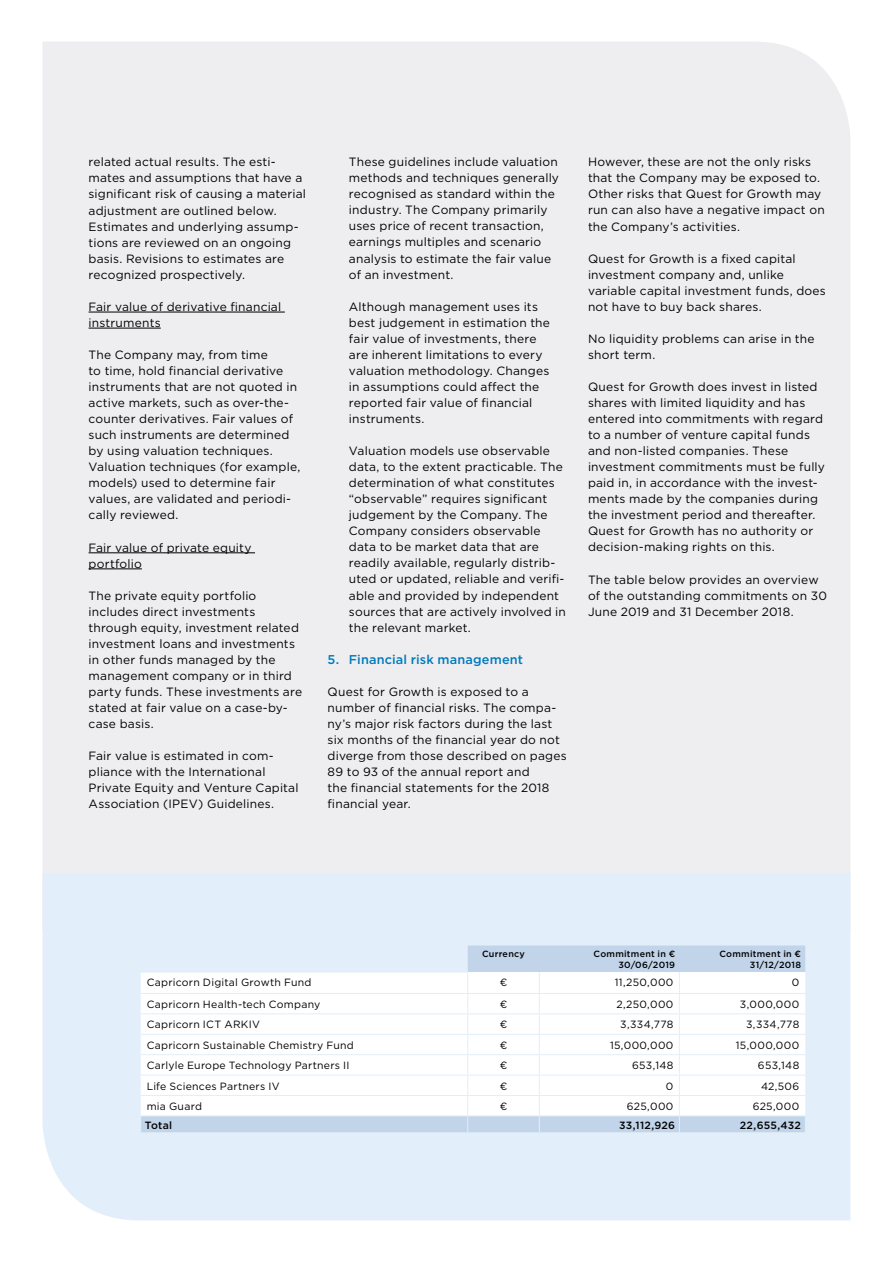
<style>
.page{position:relative;width:893px;height:1263px;background:#fff}
.page>*{position:absolute;margin:0;border:0;box-sizing:border-box;transform-origin:0 0}
.t1{font:500 12.75px "Gotham";letter-spacing:.01em;color:#007abc}
.t2{font:12px/16px "Gotham";letter-spacing:.015em;color:#000}
.t3{font:10.5px "Gotham";letter-spacing:.025em;color:#000}
.t4{font:500 10.5px "Gotham";letter-spacing:.02em;color:#000}
.t5{font:500 9px/10.8px "Gotham";letter-spacing:.025em;color:#000;text-align:right}
</style>
<div class="page">
<div style="left:43px;top:42px;width:807px;height:831px;background:#eeeef1"></div>
<hr style="left:89px;top:312px;width:196px;height:1px;background:#000">
<hr style="left:89px;top:328px;width:72px;height:1px;background:#000">
<hr style="left:89px;top:552px;width:166px;height:1px;background:#000">
<hr style="left:89px;top:569px;width:53px;height:1px;background:#000">
<div style="left:43px;top:873px;width:807px;height:347px;background:#e2effa"></div>
<svg style="left:141px;top:945px;width:664px;height:187px;background:#cbdcef"></svg>
<svg style="left:141px;top:972px;width:664px;height:143px"></svg>
<svg style="left:141px;top:994px;width:664px;height:101px"></svg>
<hr style="left:141px;top:972px;width:327px;height:1px;background:#e2effa">
<hr style="left:141px;top:993px;width:327px;height:1px;background:#e2effa">
<hr style="left:468px;top:993px;width:71px;height:1px;background:#e2effa">
<hr style="left:539px;top:993px;width:140px;height:1px;background:#e2effa">
<hr style="left:679px;top:993px;width:126px;height:1px;background:#e2effa">
<hr style="left:141px;top:1013px;width:327px;height:1px;background:#e2effa">
<hr style="left:468px;top:1013px;width:71px;height:1px;background:#e2effa">
<hr style="left:539px;top:1013px;width:140px;height:1px;background:#e2effa">
<hr style="left:679px;top:1013px;width:126px;height:1px;background:#e2effa">
<hr style="left:141px;top:1034px;width:327px;height:1px;background:#e2effa">
<hr style="left:468px;top:1034px;width:71px;height:1px;background:#e2effa">
<hr style="left:539px;top:1034px;width:140px;height:1px;background:#e2effa">
<hr style="left:679px;top:1034px;width:126px;height:1px;background:#e2effa">
<hr style="left:141px;top:1054px;width:327px;height:1px;background:#e2effa">
<hr style="left:468px;top:1054px;width:71px;height:1px;background:#e2effa">
<hr style="left:539px;top:1054px;width:140px;height:1px;background:#e2effa">
<hr style="left:679px;top:1054px;width:126px;height:1px;background:#e2effa">
<hr style="left:141px;top:1075px;width:327px;height:1px;background:#e2effa">
<hr style="left:468px;top:1075px;width:71px;height:1px;background:#e2effa">
<hr style="left:539px;top:1075px;width:140px;height:1px;background:#e2effa">
<hr style="left:679px;top:1075px;width:126px;height:1px;background:#e2effa">
<hr style="left:141px;top:1095px;width:327px;height:1px;background:#e2effa">
<hr style="left:468px;top:1095px;width:71px;height:1px;background:#e2effa">
<hr style="left:539px;top:1095px;width:140px;height:1px;background:#e2effa">
<hr style="left:679px;top:1095px;width:126px;height:1px;background:#e2effa">
<svg style="left:467px;top:973px;width:1px;height:159px"></svg>
<svg style="left:539px;top:972px;width:1px;height:160px"></svg>
<svg style="left:679px;top:972px;width:1px;height:160px"></svg>
<hr style="left:140px;top:1115px;width:328px;height:1px;background:#e2effa">
<svg style="left:140px;top:1116px;width:1px;height:16px"></svg>
<hr style="left:468px;top:1115px;width:71px;height:1px;background:#e2effa">
<hr style="left:539px;top:1115px;width:140px;height:1px;background:#e2effa">
<hr style="left:679px;top:1115px;width:127px;height:1px;background:#e2effa">
<svg style="left:805px;top:1116px;width:1px;height:16px"></svg>
<hr style="left:140px;top:1132px;width:328px;height:1px;background:#e2effa">
<hr style="left:468px;top:1132px;width:71px;height:1px;background:#e2effa">
<hr style="left:539px;top:1132px;width:140px;height:1px;background:#e2effa">
<hr style="left:679px;top:1132px;width:127px;height:1px;background:#e2effa">
<p class="t2" style="left:89px;top:154px;width:219px">related actual results. The esti&shy;mates and assumptions that have a significant risk of causing a material adjustment are outlined below.<br>Estimates and underlying assump&shy;tions are reviewed on an ongoing basis. Revisions to estimates are recognized prospectively.</p>
<p class="t2" style="left:89px;top:298px;width:194px">Fair value of derivative financial instruments</p>
<p class="t2" style="left:89px;top:346px;width:213px">The Company may, from time<br>to time, hold financial derivative instruments that are not quoted in active markets, such as over-the&shy;counter derivatives. Fair values of such instruments are determined by using valuation techniques.<br>Valuation techniques (for example, models) used to determine fair values, are validated and periodi&shy;cally reviewed.</p>
<p class="t2" style="left:89px;top:539px;width:164px">Fair value of private equity portfolio</p>
<p class="t2" style="left:89px;top:587px;width:215px">The private equity portfolio includes direct investments through equity, investment related investment loans and investments in other funds managed by the management company or in third party funds. These investments are stated at fair value on a case-by&shy;case basis.</p>
<p class="t2" style="left:89px;top:748px;width:211px">Fair value is estimated in com&shy;pliance with the International<br>Private Equity and Venture Capital<br>Association (IPEV) Guidelines.</p>
<p class="t2" style="left:349px;top:154px;width:212px">These guidelines include valuation methods and techniques generally recognised as standard within the industry. The Company primarily uses price of recent transaction, earnings multiples and scenario analysis to estimate the fair value of an investment.</p>
<p class="t2" style="left:349px;top:298px;width:203px">Although management uses its best judgement in estimation the fair value of investments, there are inherent limitations to every valuation methodology. Changes in assumptions could affect the reported fair value of financial instruments.</p>
<p class="t2" style="left:349px;top:443px;width:219px">Valuation models use observable data, to the extent practicable. The determination of what constitutes “observable” requires significant judgement by the Company. The Company considers observable data to be market data that are readily available, regularly distrib&shy;uted or updated, reliable and verifi&shy;able and provided by independent sources that are actively involved in the relevant market.</p>
<p class="t1" style="left:328px;top:651px;width:197px">5. Financial risk management</p>
<p class="t2" style="left:328px;top:683px;width:241px">Quest for Growth is exposed to a number of financial risks. The compa&shy;ny’s major risk factors during the last six months of the financial year do not diverge from those described on pages 89 to 93 of the annual report and<br>the financial statements for the 2018 financial year.</p>
<p class="t2" style="left:588px;top:154px;width:238px">However, these are not the only risks that the Company may be exposed to.<br>Other risks that Quest for Growth may run can also have a negative impact on the Company’s activities.</p>
<p class="t2" style="left:588px;top:250px;width:239px">Quest for Growth is a fixed capital investment company and, unlike variable capital investment funds, does not have to buy back shares.</p>
<p class="t2" style="left:588px;top:330px;width:228px">No liquidity problems can arise in the short term.</p>
<p class="t2" style="left:588px;top:378px;width:238px">Quest for Growth does invest in listed shares with limited liquidity and has entered into commitments with regard to a number of venture capital funds and non-listed companies. These investment commitments must be fully paid in, in accordance with the invest&shy;ments made by the companies during the investment period and thereafter.<br>Quest for Growth has no authority or decision-making rights on this.</p>
<p class="t2" style="left:588px;top:571px;width:240px">The table below provides an overview of the outstanding commitments on 30<br>June 2019 and 31 December 2018.</p>
<p class="t5" style="left:482px;top:948px;width:44px">Currency</p>
<p class="t5" style="left:593px;top:948px;width:83px">Commitment in €<br>30/06/2019</p>
<p class="t5" style="left:719px;top:948px;width:83px">Commitment in €<br>31/12/2018</p>
<p class="t3" style="left:147px;top:976px;width:166px">Capricorn Digital Growth Fund</p>
<p class="t3" style="left:500px;top:976px;width:9px">€</p>
<p class="t3" style="left:615px;top:976px;width:60px">11,250,000</p>
<p class="t3" style="left:792px;top:976px;width:9px">0</p>
<p class="t3" style="left:147px;top:997px;width:175px">Capricorn Health-tech Company</p>
<p class="t3" style="left:500px;top:997px;width:9px">€</p>
<p class="t3" style="left:616px;top:997px;width:58px">2,250,000</p>
<p class="t3" style="left:740px;top:997px;width:61px">3,000,000</p>
<p class="t3" style="left:147px;top:1018px;width:115px">Capricorn ICT ARKIV</p>
<p class="t3" style="left:500px;top:1018px;width:9px">€</p>
<p class="t3" style="left:620px;top:1018px;width:55px">3,334,778</p>
<p class="t3" style="left:746px;top:1018px;width:55px">3,334,778</p>
<p class="t3" style="left:147px;top:1038px;width:209px">Capricorn Sustainable Chemistry Fund</p>
<p class="t3" style="left:500px;top:1038px;width:9px">€</p>
<p class="t3" style="left:610px;top:1038px;width:65px">15,000,000</p>
<p class="t3" style="left:736px;top:1038px;width:65px">15,000,000</p>
<p class="t3" style="left:147px;top:1059px;width:204px">Carlyle Europe Technology Partners II</p>
<p class="t3" style="left:500px;top:1059px;width:9px">€</p>
<p class="t3" style="left:632px;top:1059px;width:43px">653,148</p>
<p class="t3" style="left:758px;top:1059px;width:43px">653,148</p>
<p class="t3" style="left:147px;top:1079px;width:134px">Life Sciences Partners IV</p>
<p class="t3" style="left:500px;top:1079px;width:9px">€</p>
<p class="t3" style="left:666px;top:1079px;width:9px">0</p>
<p class="t3" style="left:761px;top:1079px;width:40px">42,506</p>
<p class="t3" style="left:147px;top:1099px;width:57px">mia Guard</p>
<p class="t3" style="left:500px;top:1099px;width:9px">€</p>
<p class="t3" style="left:627px;top:1099px;width:48px">625,000</p>
<p class="t3" style="left:753px;top:1099px;width:48px">625,000</p>
<p class="t4" style="left:145px;top:1118px;width:29px">Total</p>
<p class="t4" style="left:619px;top:1118px;width:57px">33,112,926</p>
<p class="t4" style="left:740px;top:1118px;width:63px">22,655,432</p>
</div>
